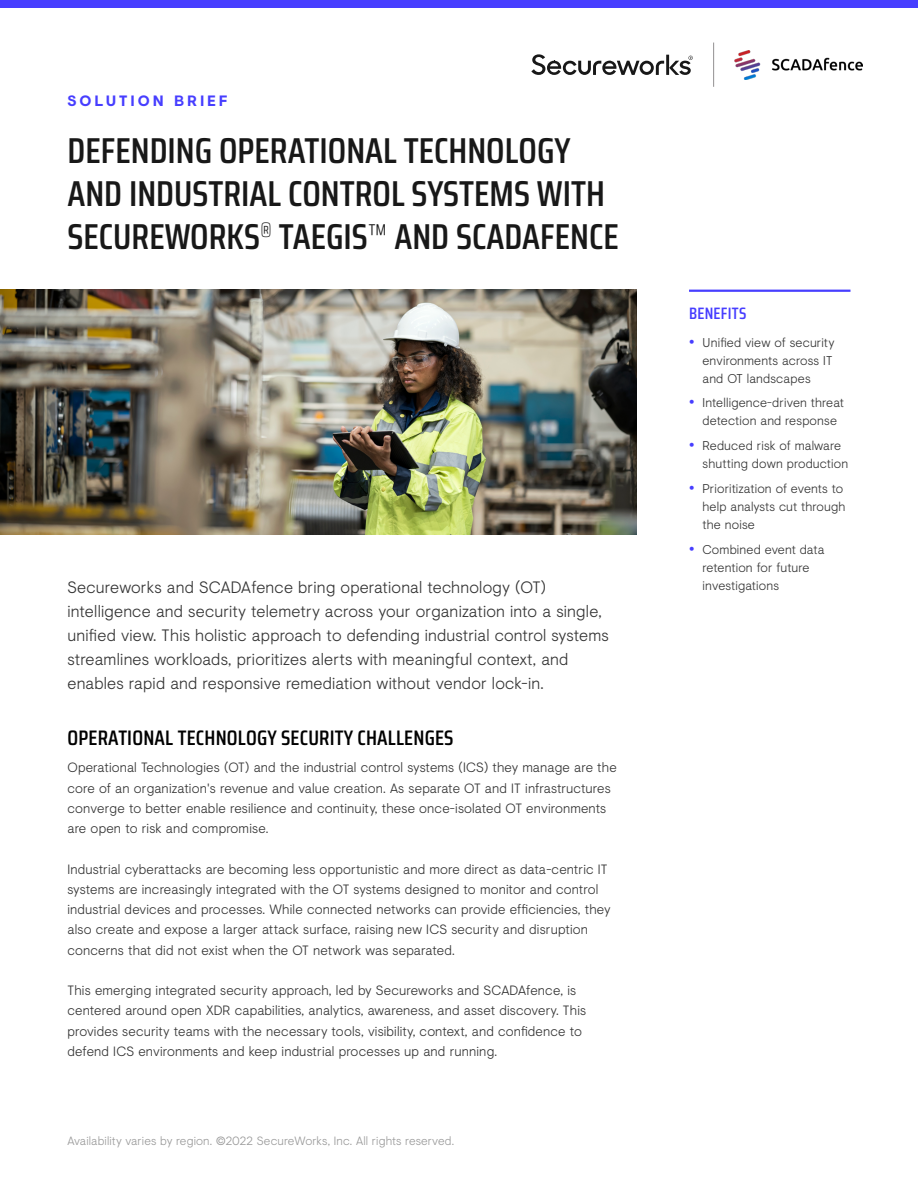
<style>
.page{position:relative;width:918px;height:1188px;background:#fff}
.page>*{position:absolute;margin:0;border:0;box-sizing:border-box;transform-origin:0 0}
.t1{font:600 36px/43.2px "Saira Condensed";color:#181818}
.t2{font:600 21px "Saira Condensed";letter-spacing:.01em;color:#000}
.t3{font:300 16.5px/24px "Visuelt";letter-spacing:.01em;color:#333}
.t4{font:600 16.5px "Saira Condensed";letter-spacing:.015em;color:#473eff}
.t5{font:700 15px "Visuelt";letter-spacing:.195em;color:#473eff}
.t6{font:300 13.5px/20.2px "Visuelt";letter-spacing:.01em;color:#333}
.t7{font:300 12.75px/18px "Visuelt";letter-spacing:.01em;color:#333}
.t8{font:300 12px "Visuelt";letter-spacing:.01em;color:#999}
.s1{font-weight:300}
.s2{font-weight:900;font-size:15px;color:#473eff}
</style>
<div class="page">
<div style="left:0;top:0;width:918px;height:8px;background:#473eff"></div>
<img style="left:0;top:290px;width:637px;height:244px">
<hr style="left:689px;top:290px;width:161px;height:2px;background:#473eff">
<svg style="left:531px;top:54px;width:162px;height:21px"></svg>
<hr style="left:713px;top:43px;width:1px;height:44px;background:#241f21">
<img style="left:734px;top:50px;width:128px;height:29px">
<p class="t5" style="left:68px;top:90px;width:162px">SOLUTION BRIEF</p>
<h1 class="t1" style="left:68px;top:127px;width:553px">DEFENDING OPERATIONAL TECHNOLOGY<br>AND INDUSTRIAL CONTROL SYSTEMS WITH<br>SECUREWORKS<sup>®</sup> TAEGIS<span class="s1">™</span> AND SCADAFENCE</h1>
<p class="t3" style="left:68px;top:574px;width:543px">Secureworks and SCADAfence bring operational technology (OT) intelligence and security telemetry across your organization into a single, unified view. This holistic approach to defending industrial control systems streamlines workloads, prioritizes alerts with meaningful context, and enables rapid and responsive remediation without vendor lock-in.</p>
<h2 class="t2" style="left:68px;top:721px;width:388px">OPERATIONAL TECHNOLOGY SECURITY CHALLENGES</h2>
<p class="t6" style="left:68px;top:757px;width:551px">Operational Technologies (OT) and the industrial control systems (ICS) they manage are the core of an organization's revenue and value creation. As separate OT and IT infrastructures converge to better enable resilience and continuity, these once-isolated OT environments are open to risk and compromise.</p>
<p class="t6" style="left:68px;top:858px;width:544px">Industrial cyberattacks are becoming less opportunistic and more direct as data-centric IT systems are increasingly integrated with the OT systems designed to monitor and control industrial devices and processes. While connected networks can provide efficiencies, they also create and expose a larger attack surface, raising new ICS security and disruption concerns that did not exist when the OT network was separated.</p>
<p class="t6" style="left:68px;top:980px;width:520px">This emerging integrated security approach, led by Secureworks and SCADAfence, is centered around open XDR capabilities, analytics, awareness, and asset discovery. This provides security teams with the necessary tools, visibility, context, and confidence to defend ICS environments and keep industrial processes up and running.</p>
<p class="t8" style="left:68px;top:1133px;width:388px">Availability varies by region. ©2022 SecureWorks, Inc. All rights reserved.</p>
<p class="t4" style="left:689px;top:300px;width:59px">BENEFITS</p>
<p class="t7" style="left:703px;top:332px;width:133px;text-indent:-14px"><span class="s2">•</span> Unified view of security environments across IT and OT landscapes</p>
<p class="t7" style="left:689px;top:393px;width:157px;text-align:center"><span class="s2">•</span> Intelligence-driven threat detection and response</p>
<p class="t7" style="left:703px;top:436px;width:147px;text-indent:-14px"><span class="s2">•</span> Reduced risk of malware shutting down production</p>
<p class="t7" style="left:703px;top:479px;width:145px;text-indent:-14px"><span class="s2">•</span> Prioritization of events to help analysts cut through the noise</p>
<p class="t7" style="left:703px;top:539px;width:123px;text-indent:-14px"><span class="s2">•</span> Combined event data retention for future investigations</p>
</div>
